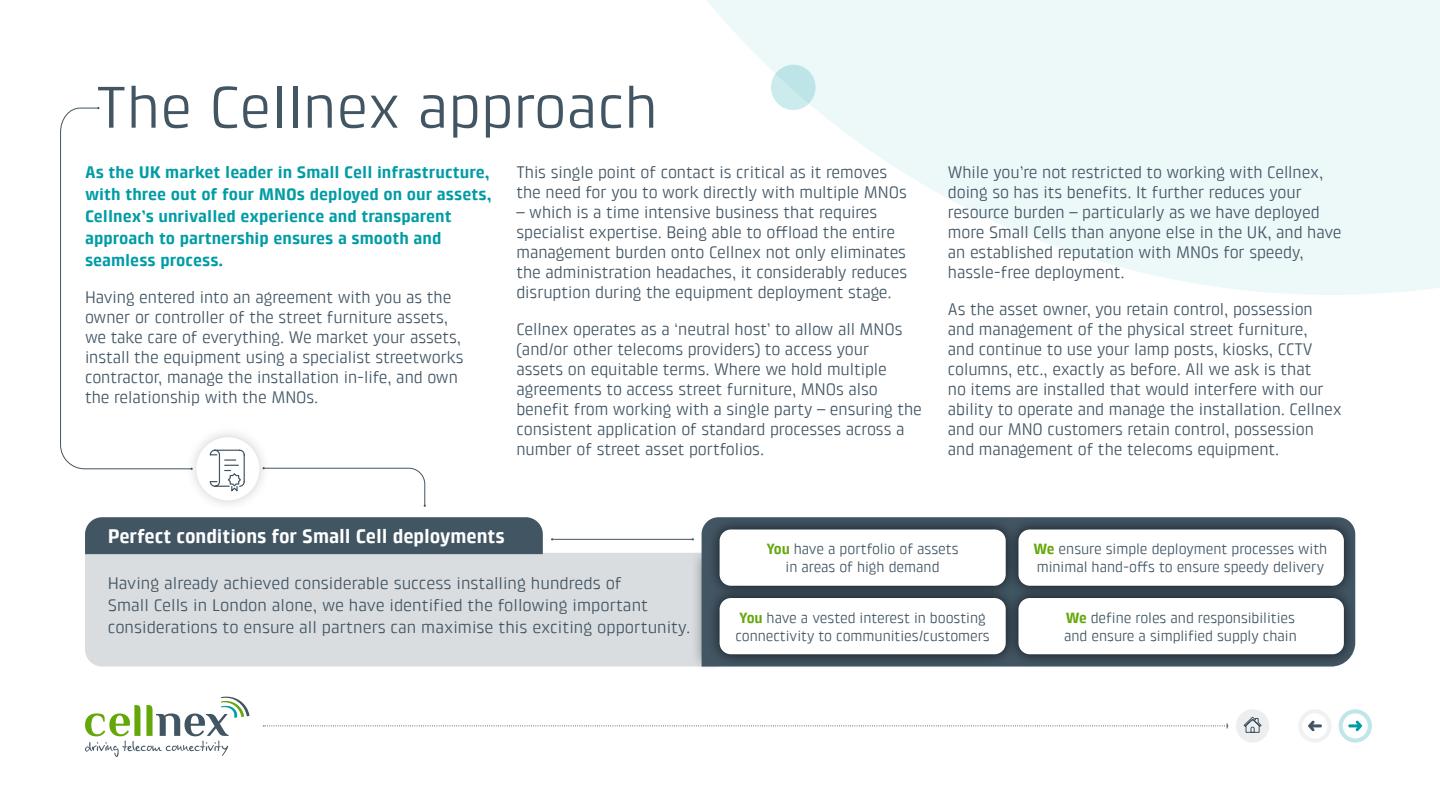
<style>
.page{position:relative;width:1440px;height:811px;background:#fff}
.page>*{position:absolute;margin:0;border:0;box-sizing:border-box;transform-origin:0 0}
.t1{font:60px "Klint Pro";color:#425563}
.t2{font:700 20px "Klint Pro";letter-spacing:-.005em;color:#fff}
.t3{font:17px/20px "Klint Pro";letter-spacing:-.005em;color:#425563}
.t4{font:700 17px/22px "Klint Pro";color:#009ca6}
.t5{font:15px/18px "Klint Pro";letter-spacing:-.005em;color:#425563}
.s1{font-weight:700;color:#64a70b}
</style>
<div class="page">
<div style="left:85px;top:553px;width:605px;height:113px;background:#d9dde0"></div>
<div style="left:184px;top:425px;width:87px;height:87px;background:#000;opacity:.2"></div>
<div style="left:196px;top:437px;width:63px;height:63px;background:#fff;border-radius:50%"></div>
<svg style="left:60px;top:107px;width:132px;height:362px"></svg>
<svg style="left:262px;top:467px;width:164px;height:40px"></svg>
<svg style="left:707px;top:0;width:733px;height:295px;fill:#edf8f9"></svg>
<div style="left:771px;top:65px;width:45px;height:45px;background:linear-gradient(to right,#ccebed,#bce4e7);border-radius:50%"></div>
<hr style="left:552px;top:539px;width:141px;height:1px;background:#425563">
<div style="left:690px;top:546px;width:50px;height:126px;background:#000;opacity:.45"></div>
<svg style="left:209px;top:449px;width:36px;height:43px"></svg>
<div style="left:85px;top:517px;width:458px;height:37px;background:#425563"></div>
<div style="left:707px;top:517px;width:311px;height:81px;background:#000;opacity:.7"></div>
<div style="left:720px;top:529px;width:286px;height:57px;background:#fff;border-radius:11px"></div>
<div style="left:1006px;top:517px;width:350px;height:81px;background:#000;opacity:.7"></div>
<div style="left:1018px;top:529px;width:326px;height:57px;background:#fff;border-radius:11px"></div>
<div style="left:707px;top:585px;width:311px;height:81px;background:#000;opacity:.7"></div>
<div style="left:720px;top:598px;width:286px;height:56px;background:#fff;border-radius:11px"></div>
<div style="left:1006px;top:585px;width:350px;height:81px;background:#000;opacity:.7"></div>
<div style="left:1018px;top:598px;width:326px;height:56px;background:#fff;border-radius:11px"></div>
<div style="left:1298px;top:709px;width:34px;height:33px;background:#f0f2f2;border-radius:50%"></div>
<div style="left:1302px;top:713px;width:25px;height:25px;background:#fff;border-radius:50%"></div>
<svg style="left:1308px;top:720px;width:14px;height:11px"></svg>
<svg style="left:1339px;top:709px;width:33px;height:33px"></svg>
<div style="left:1343px;top:713px;width:25px;height:25px;background:#fff;border-radius:50%"></div>
<svg style="left:1348px;top:720px;width:14px;height:11px"></svg>
<svg style="left:263px;top:723px;width:965px;height:5px"></svg>
<div style="left:1236px;top:709px;width:33px;height:33px;background:#eceeef;border-radius:50%"></div>
<svg style="left:1243px;top:716px;width:19px;height:17px"></svg>
<svg style="left:85px;top:696px;width:165px;height:61px"></svg>
<h1 class="t1" style="left:96px;top:73px;width:564px">The Cellnex approach</h1>
<p class="t4" style="left:85px;top:162px;width:408px">As the UK market leader in Small Cell infrastructure, with three out of four MNOs deployed on our assets, Cellnex’s unrivalled experience and transparent approach to partnership ensures a smooth and seamless process.</p>
<p class="t3" style="left:85px;top:287px;width:380px">Having entered into an agreement with you as the owner or controller of the street furniture assets, we take care of everything. We market your assets, install the equipment using a specialist streetworks contractor, manage the installation in-life, and own the relationship with the MNOs.</p>
<p class="t3" style="left:516px;top:162px;width:392px">This single point of contact is critical as it removes the need for you to work directly with multiple MNOs</p>
<p class="t3" style="left:516px;top:202px;width:392px">– which is a time intensive business that requires specialist expertise. Being able to offload the entire management burden onto Cellnex not only eliminates the administration headaches, it considerably reduces disruption during the equipment deployment stage.</p>
<p class="t3" style="left:516px;top:319px;width:407px">Cellnex operates as a ‘neutral host’ to allow all MNOs (and/or other telecoms providers) to access your<br>assets on equitable terms. Where we hold multiple agreements to access street furniture, MNOs also benefit from working with a single party – ensuring the consistent application of standard processes across a number of street asset portfolios.</p>
<p class="t3" style="left:948px;top:162px;width:395px">While you’re not restricted to working with Cellnex, doing so has its benefits. It further reduces your resource burden – particularly as we have deployed more Small Cells than anyone else in the UK, and have an established reputation with MNOs for speedy, hassle-free deployment.</p>
<p class="t3" style="left:948px;top:299px;width:395px">As the asset owner, you retain control, possession and management of the physical street furniture,<br>and continue to use your lamp posts, kiosks, CCTV columns, etc., exactly as before. All we ask is that<br>no items are installed that would interfere with our ability to operate and manage the installation. Cellnex and our MNO customers retain control, possession and management of the telecoms equipment.</p>
<p class="t2" style="left:108px;top:525px;width:399px">Perfect conditions for Small Cell deployments</p>
<p class="t3" style="left:108px;top:572px;width:584px;line-height:22px">Having already achieved considerable success installing hundreds of<br>Small Cells in London alone, we have identified the following important considerations to ensure all partners can maximise this exciting opportunity.</p>
<p class="t5" style="left:767px;top:540px;width:194px;text-align:center"><span class="s1">You</span> have a portfolio of assets in areas of high demand</p>
<p class="t5" style="left:1034px;top:540px;width:295px"><span class="s1">We</span> ensure simple deployment processes with minimal hand-offs to ensure speedy delivery</p>
<p class="t5" style="left:735px;top:609px;width:256px"><span class="s1">You</span> have a vested interest in boosting connectivity to communities/customers</p>
<p class="t5" style="left:1064px;top:609px;width:234px"><span class="s1">We</span> define roles and responsibilities and ensure a simplified supply chain</p>
</div>
